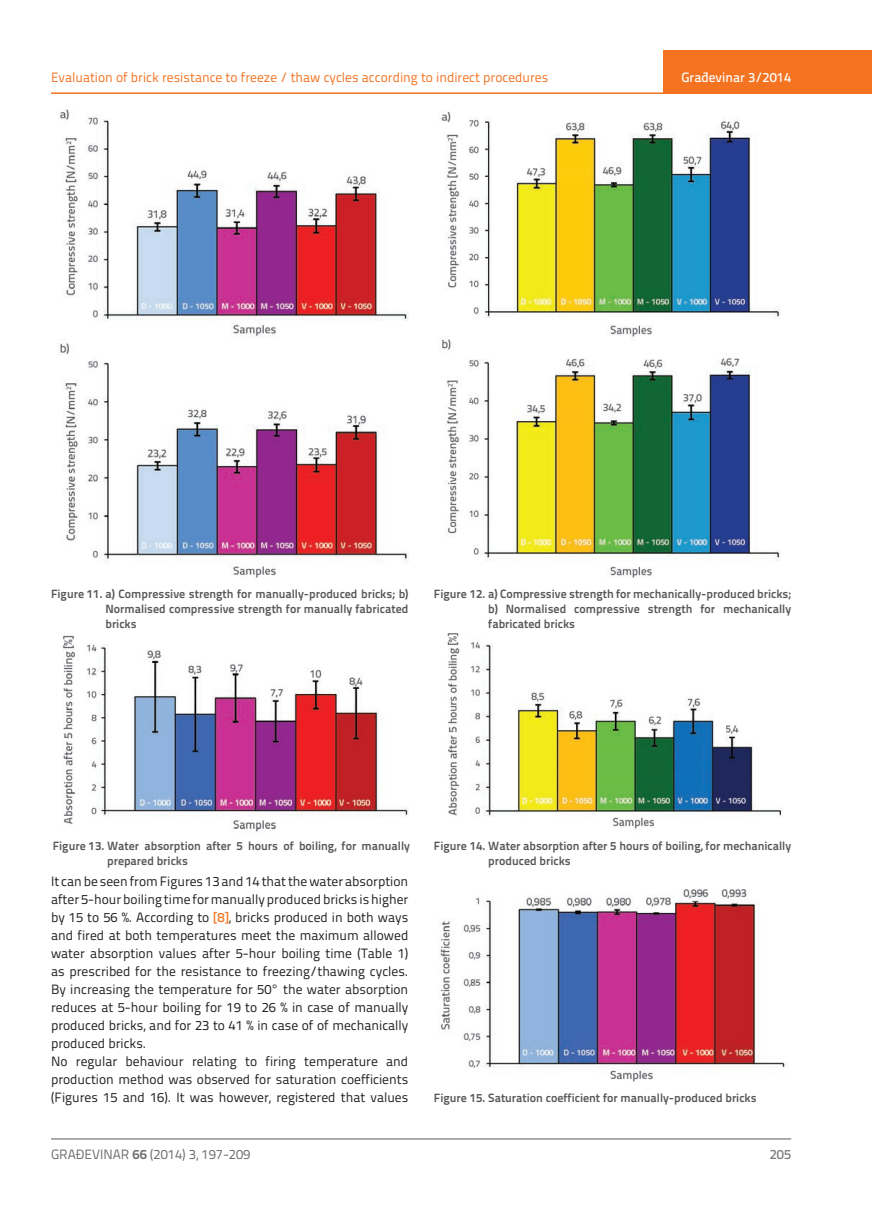
<style>
.page{position:relative;width:872px;height:1212px;background:#fff}
.page>*{position:absolute;margin:0;border:0;box-sizing:border-box;transform-origin:0 0}
.t1{font:13.5px/18px "Titillium Text 22 L";color:#231f20}
.t2{font:13.5px "Titillium Text 22 L";color:#f47321}
.t3{font:13.5px "Titillium Text 22 L";color:#6c6d70}
.t4{font:500 13.5px "Titillium Text 22 L";color:#fff}
.t5{font:500 13.5px "Titillium Text 22 L";color:#787a7d}
.t6{font:700 12px/15px "Titillium Text 22 L";color:#57585a;text-align:justify}
.s1{font-weight:500;color:#f47321}
.s2{font-weight:700}
</style>
<div class="page">
<hr style="left:51px;top:92px;width:821px;height:2px;background:#f47321">
<div style="left:663px;top:50px;width:209px;height:44px;background:#f47321"></div>
<hr style="left:51px;top:1139px;width:740px;height:1px;background:#57585a">
<img style="left:58px;top:109px;width:350px;height:469px">
<img style="left:441px;top:111px;width:340px;height:467px">
<img style="left:63px;top:635px;width:345px;height:197px">
<img style="left:440px;top:889px;width:348px;height:193px">
<img style="left:447px;top:634px;width:335px;height:195px">
<p class="t2" style="left:51px;top:68px;width:499px">Evaluation of brick resistance to freeze / thaw cycles according to indirect procedures</p>
<p class="t4" style="left:681px;top:67px;width:111px">Građevinar 3/2014</p>
<p class="t6" style="left:105px;top:585px;width:304px;text-indent:-54px">Figure 11. a) Compressive strength for manually-produced bricks; b)<br>Normalised compressive strength for manually fabricated bricks</p>
<p class="t6" style="left:488px;top:585px;width:304px;text-indent:-54px">Figure 12. a) Compressive strength for mechanically-produced bricks; b) Normalised compressive strength for mechanically fabricated bricks</p>
<p class="t6" style="left:107px;top:838px;width:304px;text-indent:-54px">Figure 13. Water absorption after 5 hours of boiling, for manually prepared bricks</p>
<p class="t1" style="left:51px;top:872px;width:359px">It can be seen from Figures 13 and 14 that the water absorption after 5-hour boiling time for manually produced bricks is higher by 15 to 56 %. According to <span class="s1">[8]</span>, bricks produced in both ways and fired at both temperatures meet the maximum allowed water absorption values after 5-hour boiling time (Table 1) as prescribed for the resistance to freezing/thawing cycles.<br>By increasing the temperature for 50° the water absorption reduces at 5-hour boiling for 19 to 26 % in case of manually produced bricks, and for 23 to 41 % in case of of mechanically produced bricks.<br>No regular behaviour relating to firing temperature and production method was observed for saturation coefficients (Figures 15 and 16). It was however, registered that values</p>
<p class="t6" style="left:488px;top:838px;width:304px;text-indent:-54px">Figure 14. Water absorption after 5 hours of boiling, for mechanically produced bricks</p>
<p class="t6" style="left:434px;top:1090px;width:324px">Figure 15. Saturation coefficient for manually-produced bricks</p>
<p class="t3" style="left:51px;top:1144px;width:201px">GRAĐEVINAR <span class="s2">66</span> (2014) 3, 197-209</p>
<p class="t5" style="left:769px;top:1144px;width:23px">205</p>
</div>
